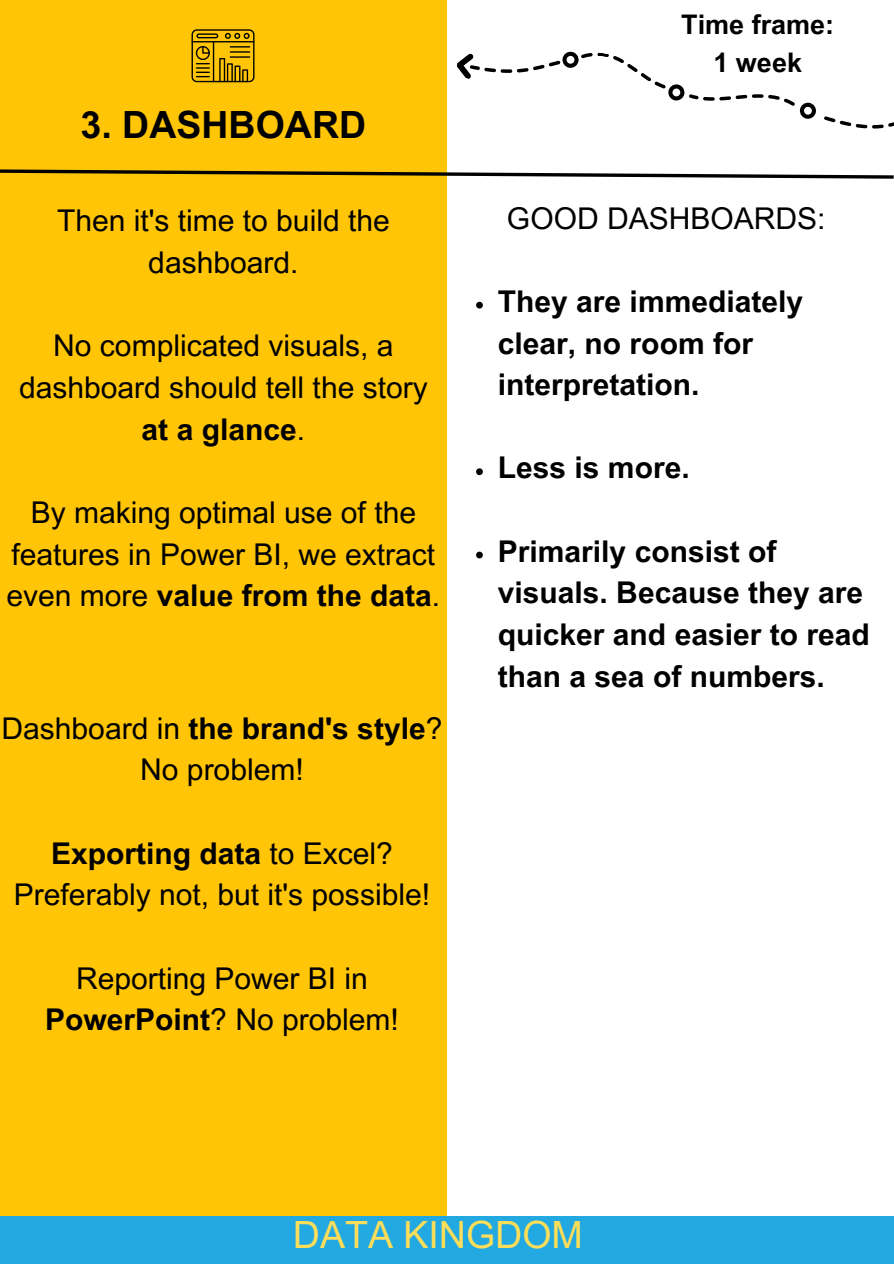
<style>
.page{position:relative;width:894px;height:1264px;background:#fff}
.page>*{position:absolute;margin:0;border:0;box-sizing:border-box;transform-origin:0 0}
.t1{font:700 37.5px "Arial MT Pro";color:#000}
.t2{font:37.5px "Arial MT Pro";color:#ffde59}
.t3{font:30px/41.7px "Arial MT Pro";color:#000;text-align:center}
.t4{font:700 30px/41.7px "Arial MT Pro";color:#000}
.t5{font:700 27px/37.2px "Arial MT Pro";color:#000;text-align:center}
.s1{font-weight:700}
</style>
<div class="page">
<div style="left:0;top:0;width:446px;height:1263px;background:#ffc506"></div>
<div style="left:0;top:1216px;width:893px;height:47px;background:#22a9e2"></div>
<svg style="left:0;top:168px;width:893px;height:12px"></svg>
<svg style="left:824px;top:116px;width:69px;height:13px"></svg>
<svg style="left:457px;top:51px;width:359px;height:68px"></svg>
<svg style="left:476px;top:302px;width:6px;height:6px"></svg>
<svg style="left:476px;top:468px;width:6px;height:7px"></svg>
<svg style="left:476px;top:551px;width:6px;height:7px"></svg>
<svg style="left:191px;top:29px;width:63px;height:53px"></svg>
<hr style="left:230px;top:56px;width:20px;height:2px;background:#000">
<hr style="left:230px;top:51px;width:20px;height:2px;background:#000">
<hr style="left:230px;top:46px;width:20px;height:2px;background:#000">
<p class="t1" style="left:81px;top:111px;width:287px">3. DASHBOARD</p>
<p class="t3" style="left:57px;top:204px;width:334px">Then it's time to build the dashboard.</p>
<p class="t3" style="left:19px;top:329px;width:410px">No complicated visuals, a dashboard should tell the story <span class="s1">at a glance</span>.</p>
<p class="t3" style="left:7px;top:495px;width:435px">By making optimal use of the features in Power BI, we extract even more <span class="s1">value from the data</span>.</p>
<h3 class="t3" style="left:2px;top:711px;width:442px">Dashboard in <span class="s1">the brand's style</span>?<br>No problem!</h3>
<p class="t3" style="left:14px;top:836px;width:417px"><span class="s1">Exporting data</span> to Excel?<br>Preferably not, but it's possible!</p>
<p class="t3" style="left:45px;top:960px;width:355px">Reporting Power BI in<br><span class="s1">PowerPoint</span>? No problem!</p>
<h1 class="t5" style="left:681px;top:10px;width:155px">Time frame:<br>1 week</h1>
<p class="t3" style="left:507px;top:201px;width:320px">GOOD DASHBOARDS:</p>
<p class="t4" style="left:497px;top:284px;width:307px">They are immediately clear, no room for interpretation.</p>
<h4 class="t4" style="left:497px;top:451px;width:193px">Less is more.</h4>
<p class="t4" style="left:497px;top:534px;width:373px">Primarily consist of visuals. Because they are quicker and easier to read than a sea of numbers.</p>
<p class="t2" style="left:293px;top:1220px;width:291px">DATA KINGDOM</p>
</div>
